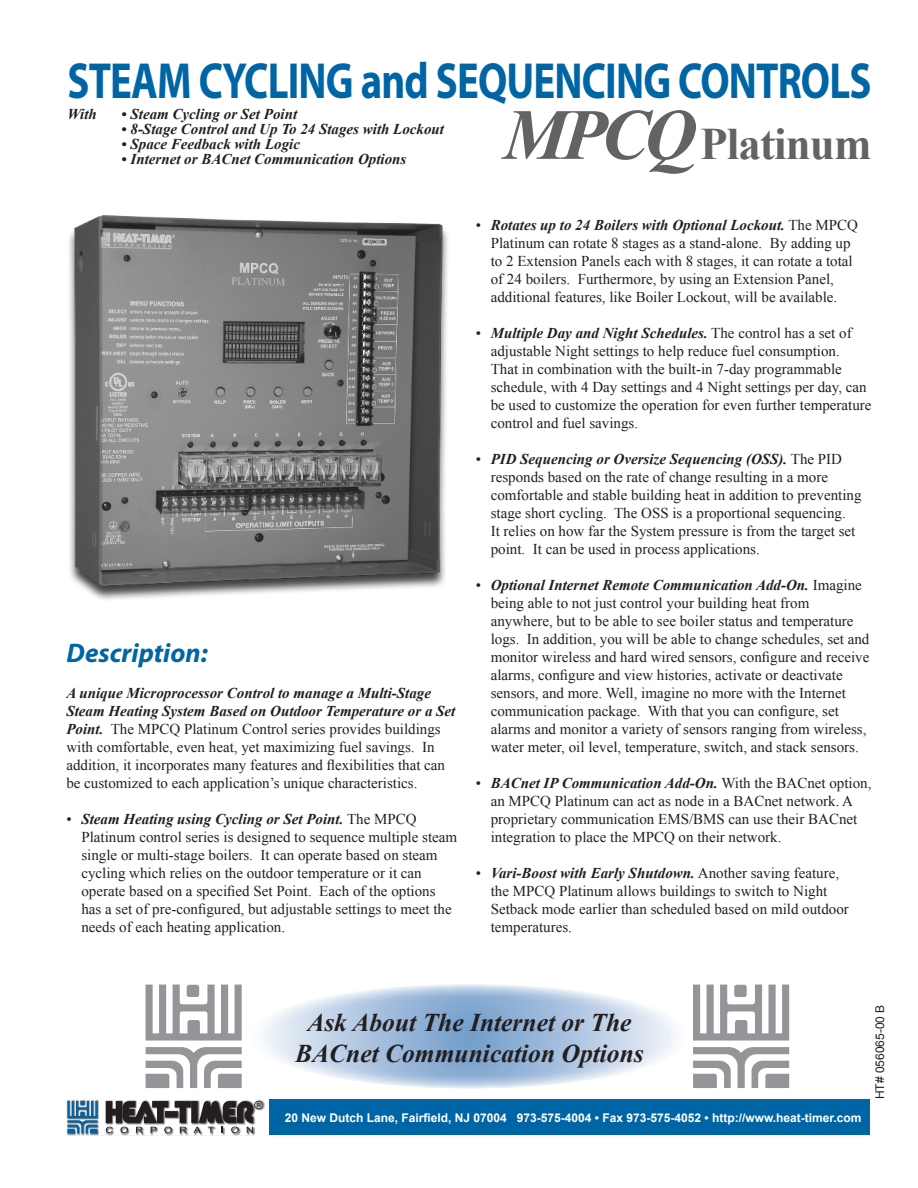
<style>
.page{position:relative;width:918px;height:1188px;background:#fff}
.page>*{position:absolute;margin:0;border:0;box-sizing:border-box;transform-origin:0 0}
.t1{font:italic 700 72px "Times New Roman";color:#636366}
.t2{font:700 51px "Myriad Pro";letter-spacing:-.02em;color:#0065a4;scale:.8 1}
.t3{font:700 45px "Times New Roman";letter-spacing:-.02em;color:#636366}
.t4{font:italic 700 27px "Myriad Pro";color:#0065a4}
.t5{font:italic 700 25.5px/30.6px "Times New Roman";color:#231f20;text-align:center}
.t6{font:15px/18px "Times New Roman";color:#231f20}
.t7{font:italic 700 15px "Times New Roman";color:#231f20}
.t8{font:700 12px "Arial";color:#fff}
.t9{font:12px "Arial";color:#231f20}
.s1{font-weight:700;font-style:italic}
</style>
<div class="page">
<img style="left:66px;top:1100px;width:199px;height:35px">
<svg style="left:67px;top:1101px;width:30px;height:32px"></svg>
<svg style="left:106px;top:1100px;width:157px;height:33px"></svg>
<div style="left:269px;top:1099px;width:601px;height:36px;background:#0065a4"></div>
<img style="left:69px;top:215px;width:379px;height:385px">
<svg style="left:248px;top:984px;width:443px;height:105px;background:#b4cae3"></svg>
<svg style="left:146px;top:985px;width:96px;height:56px"></svg>
<svg style="left:146px;top:1047px;width:96px;height:41px"></svg>
<svg style="left:693px;top:985px;width:96px;height:56px"></svg>
<svg style="left:693px;top:1047px;width:96px;height:41px"></svg>
<h2 class="t2" style="left:68px;top:62px;width:1006px">STEAM CYCLING and SEQUENCING CONTROLS</h2>
<p class="t7" style="left:68px;top:104px;width:31px">With</p>
<p class="t7" style="left:122px;top:104px;width:177px">• Steam Cycling or Set Point</p>
<p class="t7" style="left:122px;top:119px;width:324px">• 8-Stage Control and Up To 24 Stages with Lockout</p>
<p class="t7" style="left:122px;top:134px;width:180px">• Space Feedback with Logic</p>
<p class="t7" style="left:122px;top:149px;width:286px">• Internet or BACnet Communication Options</p>
<h1 class="t1" style="left:503px;top:85px;width:194px">MPCQ</h1>
<h3 class="t3" style="left:700px;top:113px;width:173px">Platinum</h3>
<h3 class="t4" style="left:66px;top:643px;width:143px">Description:</h3>
<p class="t6" style="left:66px;top:684px;width:391px"><span class="s1">A unique Microprocessor Control to manage a Multi-Stage Steam Heating System Based on Outdoor Temperature or a Set Point.</span> The MPCQ Platinum Control series provides buildings with comfortable, even heat, yet maximizing fuel savings. In addition, it incorporates many features and flexibilities that can be customized to each application’s unique characteristics.</p>
<p class="t6" style="left:81px;top:810px;width:377px;text-indent:-15px">• <span class="s1">Steam Heating using Cycling or Set Point.</span> The MPCQ Platinum control series is designed to sequence multiple steam single or multi-stage boilers. It can operate based on steam cycling which relies on the outdoor temperature or it can operate based on a specified Set Point. Each of the options has a set of pre-configured, but adjustable settings to meet the needs of each heating application.</p>
<p class="t6" style="left:491px;top:216px;width:369px;text-indent:-15px">• <span class="s1">Rotates up to 24 Boilers with Optional Lockout.</span> The MPCQ Platinum can rotate 8 stages as a stand-alone. By adding up to 2 Extension Panels each with 8 stages, it can rotate a total of 24 boilers. Furthermore, by using an Extension Panel, additional features, like Boiler Lockout, will be available.</p>
<p class="t6" style="left:491px;top:324px;width:382px;text-indent:-15px">• <span class="s1">Multiple Day and Night Schedules.</span> The control has a set of adjustable Night settings to help reduce fuel consumption.<br>That in combination with the built-in 7-day programmable schedule, with 4 Day settings and 4 Night settings per day, can be used to customize the operation for even further temperature control and fuel savings.</p>
<p class="t6" style="left:491px;top:450px;width:372px;text-indent:-15px">• <span class="s1">PID Sequencing or Oversize Sequencing (OSS).</span> The PID responds based on the rate of change resulting in a more comfortable and stable building heat in addition to preventing stage short cycling. The OSS is a proportional sequencing.<br>It relies on how far the System pressure is from the target set point. It can be used in process applications.</p>
<p class="t6" style="left:491px;top:576px;width:380px;text-indent:-15px">• <span class="s1">Optional Internet Remote Communication Add-On.</span> Imagine being able to not just control your building heat from anywhere, but to be able to see boiler status and temperature logs. In addition, you will be able to change schedules, set and monitor wireless and hard wired sensors, configure and receive alarms, configure and view histories, activate or deactivate sensors, and more. Well, imagine no more with the Internet communication package. With that you can configure, set alarms and monitor a variety of sensors ranging from wireless, water meter, oil level, temperature, switch, and stack sensors.</p>
<p class="t6" style="left:491px;top:774px;width:382px;text-indent:-15px">• <span class="s1">BACnet IP Communication Add-On.</span> With the BACnet option, an MPCQ Platinum can act as node in a BACnet network. A proprietary communication EMS/BMS can use their BACnet integration to place the MPCQ on their network.</p>
<p class="t6" style="left:491px;top:864px;width:360px;text-indent:-15px">• <span class="s1">Vari-Boost with Early Shutdown.</span> Another saving feature, the MPCQ Platinum allows buildings to switch to Night Setback mode earlier than scheduled based on mild outdoor temperatures.</p>
<h3 class="t5" style="left:295px;top:1007px;width:350px">Ask About The Internet or The<br>BACnet Communication Options</h3>
<p class="t8" style="left:285px;top:1109px;width:578px">20 New Dutch Lane, Fairfield, NJ 07004 973-575-4004 • Fax 973-575-4052 • http://www.heat-timer.com</p>
<p class="t9" style="left:872px;top:1099px;width:96px;rotate:-90deg">HT# 056065-00 B</p>
</div>
